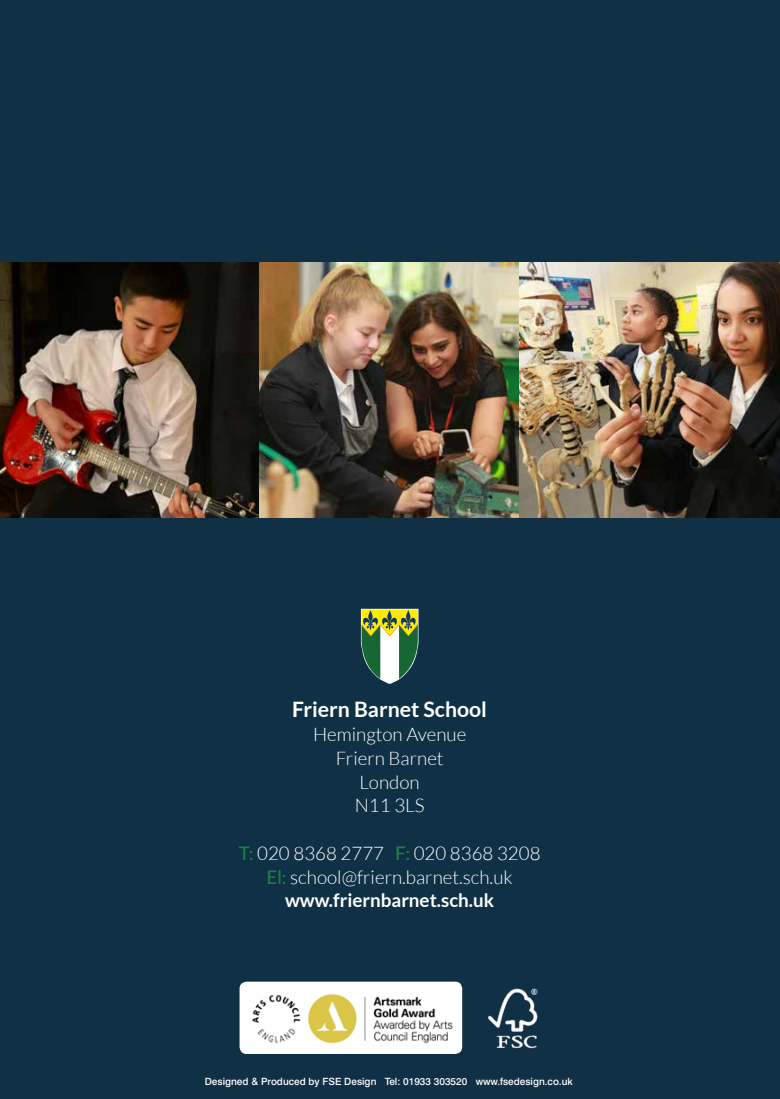
<style>
.page{position:relative;width:780px;height:1099px;background:#fff}
.page>*{position:absolute;margin:0;border:0;box-sizing:border-box;transform-origin:0 0}
.t1{font:700 21.25px "Lato";color:#fff}
.t2{font:300 18.75px/23.8px "Lato";color:#fff;text-align:center}
.t3{font:500 10px "Swiss 721 BT";color:#fff}
.s1{font-weight:500;color:#1a8241}
.s2{font-weight:700}
</style>
<div class="page">
<div style="left:0;top:0;width:780px;height:1098px;background:#103046"></div>
<svg style="left:361px;top:608px;width:57px;height:76px"></svg>
<img style="left:0;top:262px;width:780px;height:255px">
<img style="left:486px;top:987px;width:54px;height:61px">
<img style="left:239px;top:981px;width:223px;height:72px">
<p class="t1" style="left:292px;top:697px;width:196px">Friern Barnet School</p>
<p class="t2" style="left:313px;top:722px;width:155px">Hemington Avenue<br>Friern Barnet<br>London<br>N11 3LS</p>
<p class="t2" style="left:239px;top:841px;width:303px"><span class="s1">T:</span> 020 8368 2777 <span class="s1">F:</span> 020 8368 3208<br><span class="s1">El:</span> school@friern.barnet.sch.uk <span class="s2">www.friernbarnet.sch.uk</span></p>
<p class="t3" style="left:205px;top:1075px;width:369px">Designed &amp; Produced by FSE Design Tel: 01933 303520 www.fsedesign.co.uk</p>
</div>
